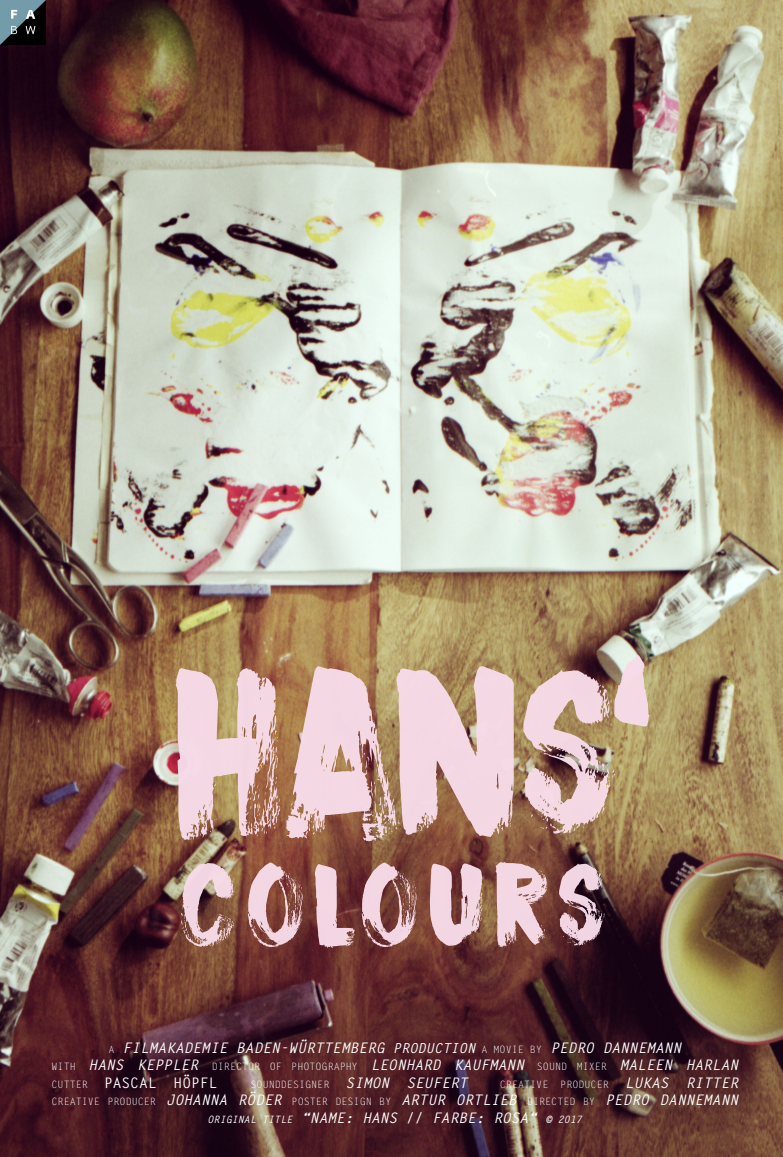
<style>
.page{position:relative;width:783px;height:1157px;background:#fff}
.page>*{position:absolute;margin:0;border:0;box-sizing:border-box;transform-origin:0 0}
.t1{font:240px "DK Sushi Bar";color:#f7dce9}
.t2{font:120px "DK Sushi Bar";letter-spacing:.065em;color:#f7dce9}
.t3{font:italic 700 14.56px "Letter Gothic Std";color:#fff}
.t4{font:700 14.56px "Letter Gothic Std";color:#fff}
.t5{font:10.08px "Letter Gothic Std";color:#fff}
.s1{font-weight:400;font-style:normal;font-size:10.08px}
.s2{font-size:13.72px}
.s3{font-weight:400;font-size:10.08px}
.s4{font-weight:700;font-style:italic;font-size:14.56px}
.s5{font-size:10.08px}
</style>
<div class="page">
<img style="left:0;top:0;width:782px;height:1157px">
<img style="left:0;top:0;width:45px;height:45px">
<h1 class="t1" style="left:171px;top:612px;width:485px">HANS‘</h1>
<h2 class="t2" style="left:179px;top:834px;width:430px">COLOURS</h2>
<p class="t3" style="left:108px;top:1038px;width:574px"><span class="s1">A</span> FILMAKADEMIE BADEN-WÜRTTEMBERG <span class="s2">PRODUCTION</span> <span class="s1">A MOVIE BY</span> PEDRO DANNEMANN</p>
<p class="t3" style="left:51px;top:1056px;width:688px"><span class="s1">WITH</span> HANS KEPPLER <span class="s1">DIRECTOR OF PHOTOGRAPHY</span> LEONHARD KAUFMANN <span class="s1">SOUND MIXER</span> MALEEN HARLAN</p>
<p class="t4" style="left:51px;top:1073px;width:167px"><span class="s3">CUTTER</span> PASCAL HÖPFL</p>
<p class="t5" style="left:250px;top:1078px;width:218px">SOUNDDESIGNER <span class="s4">SIMON SEUFERT</span></p>
<p class="t5" style="left:499px;top:1078px;width:240px">CREATIVE PRODUCER <span class="s4">LUKAS RITTER</span></p>
<p class="t5" style="left:51px;top:1095px;width:688px">CREATIVE PRODUCER <span class="s4">JOHANNA RÖDER</span> POSTER DESIGN BY <span class="s4">ARTUR ORTLIEB</span> DIRECTED BY <span class="s4">PEDRO DANNEMANN</span></p>
<p class="t3" style="left:207px;top:1108px;width:376px"><span class="s5">ORIGINAL TITLE</span> “NAME: HANS // FARBE: ROSA“ <span class="s5">© 2017</span></p>
</div>
